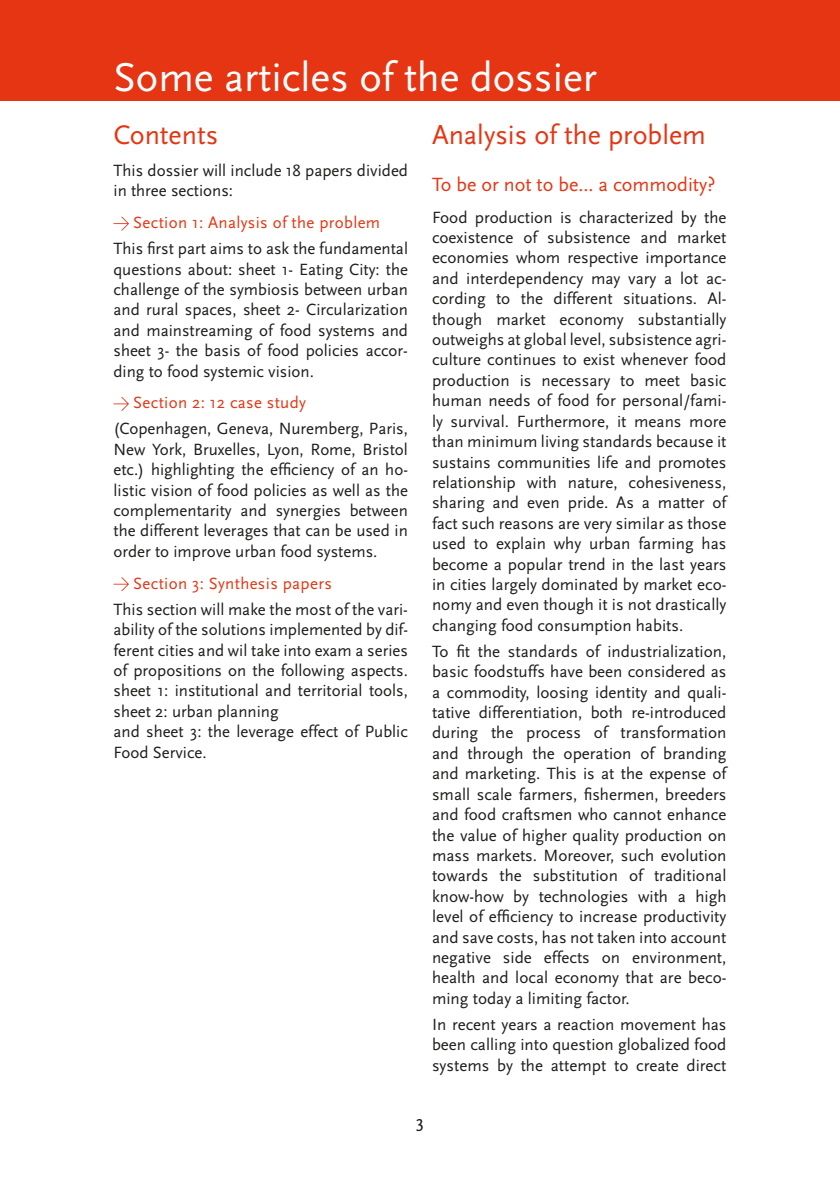
<style>
.page{position:relative;width:840px;height:1191px;background:#fff}
.page>*{position:absolute;margin:0;border:0;box-sizing:border-box;transform-origin:0 0}
.t1{font:42px "Scala Sans";color:#fff}
.t2{font:28px "Scala Sans";color:#e63512}
.t3{font:20px "Scala Sans";color:#e63512}
.t4{font:18px "Scala Sans Caps";color:#1d1d1b}
.t5{font:17px/20.4px "Scala Sans";color:#1d1d1b;text-align:justify}
.t6{font:17px "Scala Sans";letter-spacing:.02em;color:#e63512}
</style>
<div class="page">
<svg style="left:113px;top:217px;width:16px;height:13px"></svg>
<svg style="left:113px;top:397px;width:16px;height:14px"></svg>
<svg style="left:113px;top:577px;width:16px;height:14px"></svg>
<div style="left:0;top:0;width:839px;height:101px;background:#e63512"></div>
<h1 class="t1" style="left:113px;top:54px;width:484px">Some articles of the dossier</h1>
<h2 class="t2" style="left:113px;top:120px;width:106px">Contents</h2>
<p class="t5" style="left:113px;top:160px;width:296px">This dossier will include 18 papers divided in three sections:</p>
<p class="t6" style="left:133px;top:213px;width:248px">Section 1: Analysis of the problem</p>
<p class="t5" style="left:113px;top:239px;width:296px">This first part aims to ask the fundamental questions about: sheet 1- Eating City: the challenge of the symbiosis between urban and rural spaces, sheet 2- Circularization and mainstreaming of food systems and sheet 3- the basis of food policies accor&shy;ding to food systemic vision.</p>
<p class="t6" style="left:133px;top:393px;width:174px">Section 2: 12 case study</p>
<p class="t5" style="left:113px;top:419px;width:296px">(Copenhagen, Geneva, N uremberg, Paris, N ew York, Bruxelles, Lyon, Rome, Bristol etc.) highlighting the efficiency of an ho&shy;listic vision of food policies as well as the complementarity and synergies between the different leverages that can be used in order to improve urban food systems.</p>
<p class="t6" style="left:133px;top:574px;width:200px">Section 3: Synthesis papers</p>
<p class="t5" style="left:113px;top:599px;width:296px;text-align:left">This section will make the most of the vari&shy;ability of the solutions implemented by dif&shy;ferent cities and wil take into exam a series of propositions on the following aspects. sheet 1: institutional and territorial tools, sheet 2: urban planning<br>and sheet 3: the leverage effect of Public Food Service.</p>
<h2 class="t2" style="left:432px;top:120px;width:275px">Analysis of the problem</h2>
<p class="t3" style="left:432px;top:173px;width:285px">To be or not to be... a commodity?</p>
<p class="t5" style="left:432px;top:207px;width:296px">Food production is characterized by the coexistence of subsistence and market economies whom respective importance and interdependency may vary a lot ac&shy;cording to the different situations. Al&shy;though market economy substantially outweighs at global level, subsistence agri&shy;culture continues to exist whenever food production is necessary to meet basic human needs of food for personal/fami&shy;ly survival. Furthermore, it means more than minimum living standards because it sustains communities life and promotes relationship with nature, cohesiveness, sharing and even pride. As a matter of fact such reasons are very similar as those used to explain why urban farming has become a popular trend in the last years in cities largely dominated by market eco&shy;nomy and even though it is not drastically changing food consumption habits.</p>
<p class="t5" style="left:432px;top:641px;width:296px">To fit the standards of industrialization, basic foodstuffs have been considered as a commodity, loosing identity and quali&shy;tative differentiation, both re-introduced during the process of transformation and through the operation of branding and marketing. This is at the expense of small scale farmers, fishermen, breeders and food craftsmen who cannot enhance the value of higher quality production on mass markets. Moreover, such evolution towards the substitution of traditional know-how by technologies with a high level of efficiency to increase productivity and save costs, has not taken into account negative side effects on environment, health and local economy that are beco&shy;ming today a limiting factor.</p>
<p class="t5" style="left:432px;top:1014px;width:296px">I n recent years a reaction movement has been calling into question globalized food systems by the attempt to create direct</p>
<p class="t4" style="left:415px;top:1115px;width:10px">3</p>
</div>
